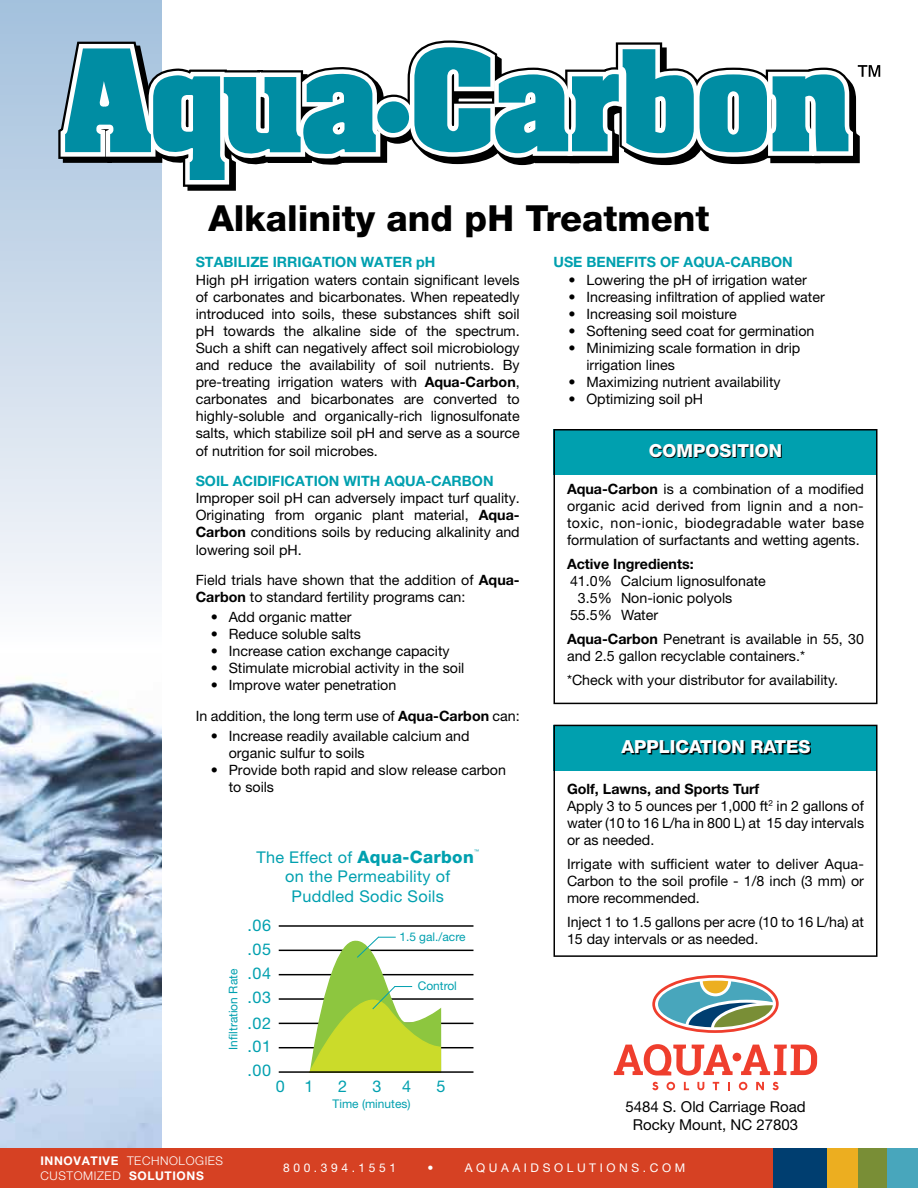
<style>
.page{position:relative;width:918px;height:1188px;background:#fff}
.page>*{position:absolute;margin:0;border:0;box-sizing:border-box;transform-origin:0 0}
.t1{font:800 36px "Helvetica Neue LT Std";color:#000}
.t2{font:800 18px "Helvetica Neue LT Std";color:#fff}
.t3{font:16.2px/23.9px "Helvetica Neue LT Std";letter-spacing:.02em;color:#00a0af;text-align:justify}
.t4{font:15px/18px "Helvetica Neue LT Std";color:#000;text-align:center}
.t5{font:14.25px/17.1px "Helvetica Neue LT Std";color:#000}
.t6{font:700 14.25px "Helvetica Neue LT Std";color:#00a0af}
.t7{font:700 14.25px "Helvetica Neue LT Std";color:#000}
.t8{font:12px "Helvetica Neue LT Std";color:#00a0af}
.t9{font:300 12px/14.4px "Helvetica Neue LT Std";letter-spacing:.05em;color:#fff}
.t10{font:12px "Helvetica Neue LT Std";letter-spacing:.3em;color:#fff}
.t11{font:4.95px "Helvetica Neue LT Std";color:#00a0af}
.s1{font-weight:700}
.s2{font-weight:800;font-size:17.1px}
</style>
<div class="page">
<img style="left:0;top:677px;width:162px;height:471px">
<div style="left:0;top:0;width:162px;height:652px;background:linear-gradient(to bottom,#a2c0dc,#fbfbfc)"></div>
<div style="left:554px;top:725px;width:324px;height:46px;background:#00a0af"></div>
<div style="left:554px;top:429px;width:324px;height:46px;background:#00a0af"></div>
<div style="left:554px;top:429px;width:324px;height:275px;border:2px solid #000"></div>
<svg style="left:651px;top:445px;width:131px;height:13px"></svg>
<div style="left:554px;top:725px;width:324px;height:232px;border:2px solid #000"></div>
<svg style="left:622px;top:741px;width:189px;height:14px"></svg>
<hr style="left:279px;top:1023px;width:194px;height:1px;background:#000">
<hr style="left:279px;top:1047px;width:194px;height:1px;background:#000">
<hr style="left:279px;top:998px;width:194px;height:2px;background:#000">
<hr style="left:279px;top:950px;width:194px;height:1px;background:#000">
<hr style="left:279px;top:974px;width:194px;height:1px;background:#000">
<hr style="left:279px;top:925px;width:194px;height:2px;background:#000">
<hr style="left:279px;top:1071px;width:194px;height:2px;background:#000">
<svg style="left:308px;top:936px;width:134px;height:137px"></svg>
<svg style="left:652px;top:975px;width:127px;height:58px"></svg>
<svg style="left:741px;top:1045px;width:76px;height:30px"></svg>
<div style="left:733px;top:1053px;width:8px;height:8px;background:#ef3e2d;border-radius:50%"></div>
<svg style="left:614px;top:1044px;width:119px;height:31px"></svg>
<svg style="left:652px;top:1082px;width:6px;height:8px"></svg>
<svg style="left:667px;top:1082px;width:8px;height:8px"></svg>
<svg style="left:684px;top:1082px;width:5px;height:8px"></svg>
<svg style="left:697px;top:1082px;width:7px;height:8px"></svg>
<svg style="left:713px;top:1082px;width:6px;height:8px"></svg>
<svg style="left:728px;top:1082px;width:2px;height:8px"></svg>
<svg style="left:739px;top:1082px;width:8px;height:8px"></svg>
<svg style="left:756px;top:1082px;width:8px;height:8px"></svg>
<svg style="left:773px;top:1082px;width:6px;height:8px"></svg>
<div style="left:0;top:1148px;width:918px;height:40px;background:#d64123"></div>
<div style="left:857px;top:1148px;width:31px;height:40px;background:#798e36"></div>
<div style="left:773px;top:1148px;width:54px;height:40px;background:#003e70"></div>
<div style="left:888px;top:1148px;width:30px;height:40px;background:#48a6bc"></div>
<div style="left:827px;top:1148px;width:30px;height:40px;background:#ecae20"></div>
<svg style="left:58px;top:40px;width:822px;height:151px"></svg>
<h1 class="t1" style="left:209px;top:197px;width:502px">Alkalinity and pH Treatment</h1>
<p class="t6" style="left:196px;top:254px;width:241px">STABILIZE IRRIGATION WATER pH</p>
<p class="t5" style="left:196px;top:271px;width:326px;text-align:justify">High pH irrigation waters contain significant levels of carbonates and bicarbonates. When repeatedly introduced into soils, these substances shift soil pH towards the alkaline side of the spectrum.<br>Such a shift can negatively affect soil microbiology and reduce the availability of soil nutrients. By pre-treating irrigation waters with <span class="s1">Aqua-Carbon</span>, carbonates and bicarbonates are converted to highly-soluble and organically-rich lignosulfonate salts, which stabilize soil pH and serve as a source of nutrition for soil microbes.</p>
<p class="t6" style="left:196px;top:472px;width:299px">SOIL ACIDIFICATION WITH AQUA-CARBON</p>
<p class="t5" style="left:196px;top:489px;width:326px;text-align:justify">Improper soil pH can adversely impact turf quality.<br>Originating from organic plant material, <span class="s1">Aqua-Carbon</span> conditions soils by reducing alkalinity and lowering soil pH.</p>
<p class="t5" style="left:196px;top:571px;width:326px">Field trials have shown that the addition of <span class="s1">Aqua-<br>Carbon</span> to standard fertility programs can:</p>
<p class="t5" style="left:211px;top:608px;width:142px">• Add organic matter</p>
<p class="t5" style="left:211px;top:625px;width:152px">• Reduce soluble salts</p>
<p class="t5" style="left:211px;top:642px;width:240px">• Increase cation exchange capacity</p>
<p class="t5" style="left:211px;top:660px;width:255px">• Stimulate microbial activity in the soil</p>
<p class="t5" style="left:196px;top:670px;width:325px;line-height:30.6px;text-indent:15px">• Improve water penetration<br>In addition, the long term use of <span class="s1">Aqua-Carbon</span> can:</p>
<p class="t5" style="left:229px;top:727px;width:242px;text-indent:-18px">• Increase readily available calcium and organic sulfur to soils</p>
<p class="t5" style="left:229px;top:761px;width:279px;text-indent:-18px">• Provide both rapid and slow release carbon to soils</p>
<p class="t8" style="left:226px;top:1050px;width:82px;rotate:-90deg">Infiltration Rate</p>
<p class="t3" style="left:256px;top:845px;width:219px">The Effect of <span class="s2">Aqua-Carbon</span></p>
<p class="t11" style="left:474px;top:848px;width:6px">™</p>
<p class="t3" style="left:285px;top:867px;width:167px;line-height:19.5px;text-align:center">on the Permeability of<br>Puddled Sodic Soils</p>
<p class="t3" style="left:248px;top:913px;width:25px">.06 .05 .04 .03</p>
<p class="t3" style="left:248px;top:1011px;width:25px">.02 .01 .00</p>
<p class="t8" style="left:399px;top:929px;width:68px">1.5 gal./acre</p>
<p class="t8" style="left:418px;top:979px;width:41px">Control</p>
<p class="t3" style="left:276px;top:1074px;width:39px">0 1</p>
<p class="t3" style="left:338px;top:1074px;width:11px">2</p>
<p class="t3" style="left:373px;top:1074px;width:11px">3</p>
<p class="t3" style="left:402px;top:1074px;width:11px">4</p>
<p class="t3" style="left:437px;top:1074px;width:11px">5</p>
<p class="t8" style="left:333px;top:1097px;width:79px">Time (minutes)</p>
<p class="t6" style="left:554px;top:254px;width:241px">USE BENEFITS OF AQUA-CARBON</p>
<p class="t5" style="left:569px;top:271px;width:240px">• Lowering the pH of irrigation water</p>
<p class="t5" style="left:569px;top:288px;width:258px">• Increasing infiltration of applied water</p>
<p class="t5" style="left:569px;top:305px;width:170px">• Increasing soil moisture</p>
<p class="t5" style="left:569px;top:322px;width:248px">• Softening seed coat for germination</p>
<p class="t5" style="left:587px;top:339px;width:215px;text-indent:-18px">• Minimizing scale formation in drip irrigation lines</p>
<p class="t5" style="left:569px;top:373px;width:214px">• Maximizing nutrient availability</p>
<p class="t5" style="left:569px;top:390px;width:136px">• Optimizing soil pH</p>
<p class="t2" style="left:649px;top:440px;width:135px">COMPOSITION</p>
<p class="t5" style="left:567px;top:480px;width:299px;text-align:justify"><span class="s1">Aqua-Carbon</span> is a combination of a modified organic acid derived from lignin and a non&shy;toxic, non-ionic, biodegradable water base formulation of surfactants and wetting agents.</p>
<p class="t7" style="left:567px;top:555px;width:128px">Active Ingredients:</p>
<p class="t5" style="left:570px;top:572px;width:197px">41.0% Calcium lignosulfonate</p>
<p class="t5" style="left:578px;top:589px;width:156px">3.5% Non-ionic polyols</p>
<p class="t5" style="left:570px;top:606px;width:90px">55.5% Water</p>
<p class="t5" style="left:567px;top:630px;width:298px"><span class="s1">Aqua-Carbon</span> Penetrant is available in 55, 30 and 2.5 gallon recyclable containers.*</p>
<p class="t5" style="left:567px;top:671px;width:273px">*Check with your distributor for availability.</p>
<p class="t2" style="left:622px;top:736px;width:191px">APPLICATION RATES</p>
<p class="t5" style="left:567px;top:780px;width:299px"><span class="s1">Golf, Lawns, and Sports Turf<br></span>Apply 3 to 5 ounces per 1,000 ft<sup>2</sup> in 2 gallons of water (10 to 16 L/ha in 800 L) at 15 day intervals or as needed.</p>
<p class="t5" style="left:567px;top:855px;width:298px;text-align:justify">Irrigate with sufficient water to deliver Aqua-Carbon to the soil profile - 1/8 inch (3 mm) or more recommended.</p>
<p class="t5" style="left:567px;top:913px;width:298px">Inject 1 to 1.5 gallons per acre (10 to 16 L/ha) at<br>15 day intervals or as needed.</p>
<p class="t4" style="left:625px;top:1098px;width:182px">5484 S. Old Carriage Road<br>Rocky Mount, NC 27803</p>
<p class="t9" style="left:40px;top:1154px;width:184px"><span class="s1">INNOVATIVE</span> TECHNOLOGIES<br>CUSTOMIZED <span class="s1">SOLUTIONS</span></p>
<p class="t10" style="left:283px;top:1161px;width:114px">800.394.1551</p>
<p class="t10" style="left:427px;top:1161px;width:7px">•</p>
<p class="t10" style="left:465px;top:1161px;width:222px">AQUAAIDSOLUTIONS.COM</p>
</div>
